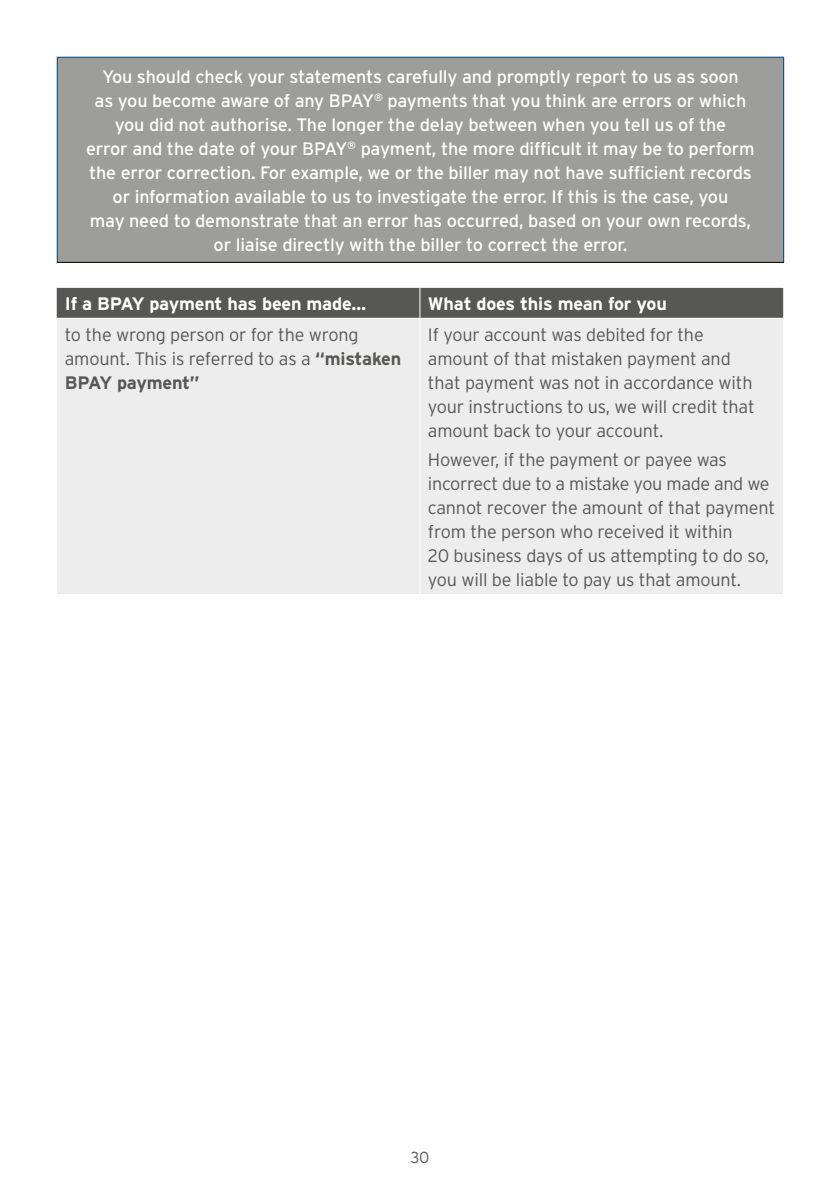
<style>
.page{position:relative;width:840px;height:1191px;background:#fff}
.page>*{position:absolute;margin:0;border:0;box-sizing:border-box;transform-origin:0 0}
.t1{font:18px/24px "Interstate";letter-spacing:-.01em;color:#fff;text-align:center}
.t2{font:300 18px/24px "Interstate";letter-spacing:-.01em;color:#575756}
.t3{font:700 18px "Interstate";letter-spacing:-.01em;color:#fff}
.t4{font:300 16px "Interstate";color:#575756}
.s1{font-weight:700}
</style>
<div class="page">
<div style="left:57px;top:57px;width:726px;height:205px;background:#9d9d9c"></div>
<hr style="left:57px;top:57px;width:726px;height:1px;background:#004380">
<hr style="left:57px;top:58px;width:1px;height:204px;background:#004380">
<hr style="left:782px;top:58px;width:1px;height:204px;background:#004380">
<hr style="left:57px;top:262px;width:726px;height:1px;background:#000">
<div style="left:57px;top:288px;width:725px;height:30px;background:#575756"></div>
<div style="left:57px;top:319px;width:725px;height:275px;background:#ededed"></div>
<hr style="left:419px;top:288px;width:1px;height:30px;background:#fff">
<hr style="left:419px;top:319px;width:1px;height:275px;background:#fff">
<p class="t1" style="left:86px;top:64px;width:669px">You should check your statements carefully and promptly report to us as soon<br>as you become aware of any BPAY<sup>®</sup> payments that you think are errors or which you did not authorise. The longer the delay between when you tell us of the<br>error and the date of your BPAY<sup>®</sup> payment, the more difficult it may be to perform the error correction. For example, we or the biller may not have sufficient records or information available to us to investigate the error. If this is the case, you<br>may need to demonstrate that an error has occurred, based on your own records, or liaise directly with the biller to correct the error.</p>
<p class="t3" style="left:65px;top:293px;width:303px">If a BPAY payment has been made…</p>
<p class="t3" style="left:428px;top:293px;width:240px">What does this mean for you</p>
<p class="t2" style="left:65px;top:322px;width:338px">to the wrong person or for the wrong amount. This is referred to as a <span class="s1">“mistaken<br>BPAY payment”</span></p>
<p class="t2" style="left:428px;top:322px;width:328px">If your account was debited for the amount of that mistaken payment and that payment was not in accordance with your instructions to us, we will credit that amount back to your account.</p>
<p class="t2" style="left:428px;top:448px;width:348px">However, if the payment or payee was incorrect due to a mistake you made and we cannot recover the amount of that payment from the person who received it within<br>20 business days of us attempting to do so, you will be liable to pay us that amount.</p>
<p class="t4" style="left:410px;top:1147px;width:20px">30</p>
</div>
